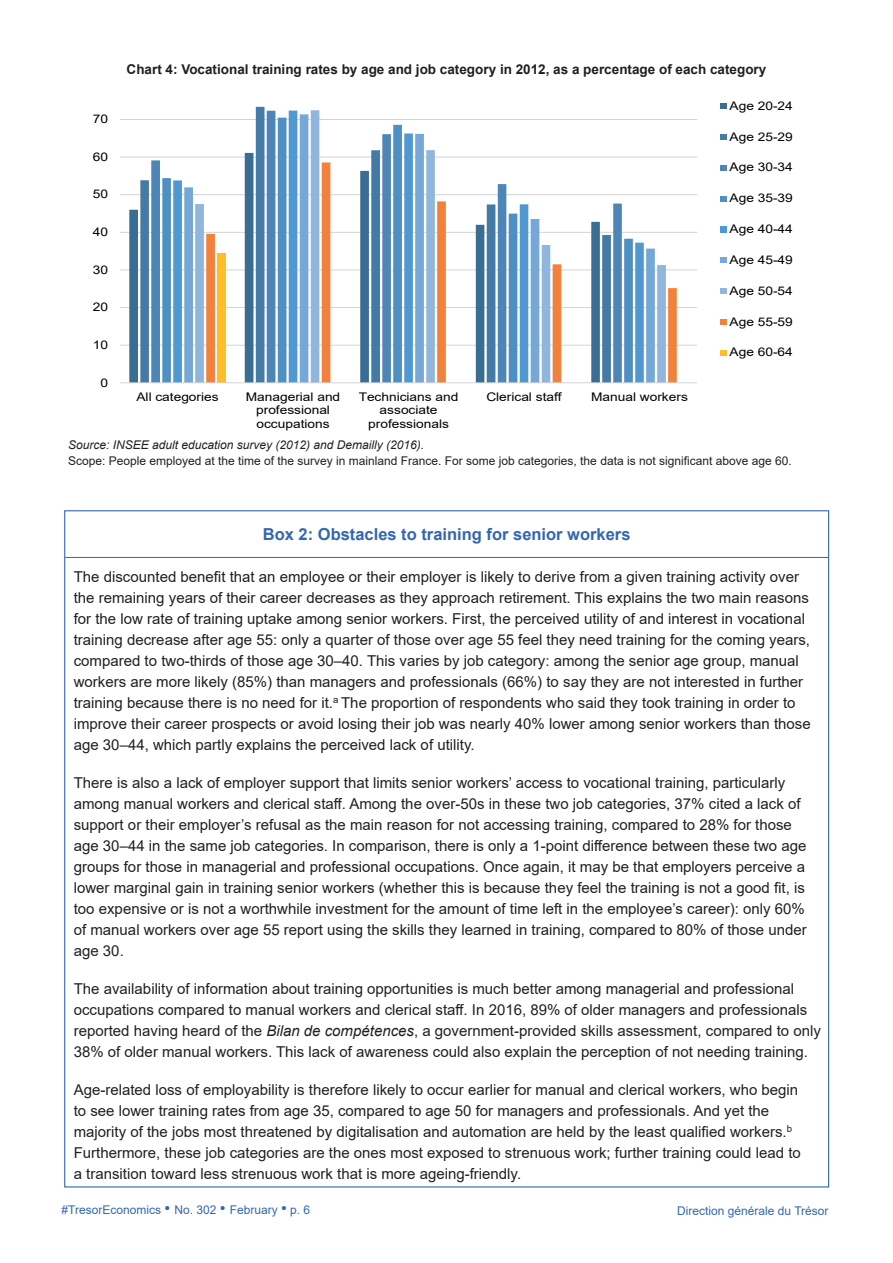
<style>
.page{position:relative;width:893px;height:1263px;background:#fff}
.page>*{position:absolute;margin:0;border:0;box-sizing:border-box;transform-origin:0 0}
.t1{font:700 16.5px "Arial";color:#3566b1}
.t2{font:15px/21px "Arial";color:#231f20}
.t3{font:700 13.5px "Arial";color:#231f20}
.t4{font:12px "Arial";color:#231f20}
.t5{font:12px "Arial";color:#3566b1}
.t6{font:italic 12px "Arial";color:#231f20}
.t7{font:11.85px/13.6px "Arial";color:#000001;text-align:center;scale:1.16 1}
.s1{font-style:italic}
.s2{font-size:16.5px}
</style>
<div class="page">
<hr style="left:120px;top:345px;width:577px;height:1px;background:#cfd1d0">
<hr style="left:120px;top:307px;width:577px;height:1px;background:#cfd1d0">
<hr style="left:120px;top:270px;width:577px;height:1px;background:#cfd1d0">
<hr style="left:120px;top:232px;width:577px;height:1px;background:#cfd1d0">
<hr style="left:120px;top:194px;width:577px;height:1px;background:#cfd1d0">
<hr style="left:120px;top:157px;width:577px;height:1px;background:#cfd1d0">
<hr style="left:120px;top:119px;width:577px;height:1px;background:#cfd1d0">
<hr style="left:120px;top:96px;width:577px;height:1px;background:#cfd1d0">
<svg style="left:129px;top:156px;width:11px;height:226px;fill:#3a6d93"></svg>
<svg style="left:140px;top:107px;width:125px;height:275px"></svg>
<svg style="left:151px;top:111px;width:22px;height:271px;fill:#4c85b6"></svg>
<svg style="left:162px;top:118px;width:11px;height:264px"></svg>
<svg style="left:173px;top:111px;width:22px;height:271px"></svg>
<svg style="left:184px;top:114px;width:11px;height:268px;fill:#77a9d8"></svg>
<svg style="left:195px;top:110px;width:471px;height:272px"></svg>
<svg style="left:206px;top:162px;width:471px;height:220px"></svg>
<div style="left:217px;top:254px;width:9px;height:129px;background:#fdbe26"></div>
<hr style="left:120px;top:382px;width:577px;height:1px;background:#cfd1d0">
<svg style="left:720px;top:103px;width:6px;height:6px"></svg>
<svg style="left:720px;top:134px;width:6px;height:6px"></svg>
<svg style="left:720px;top:165px;width:6px;height:6px"></svg>
<svg style="left:720px;top:196px;width:6px;height:5px"></svg>
<svg style="left:720px;top:226px;width:6px;height:6px"></svg>
<svg style="left:720px;top:257px;width:6px;height:6px"></svg>
<svg style="left:720px;top:288px;width:6px;height:6px"></svg>
<svg style="left:720px;top:319px;width:6px;height:6px"></svg>
<svg style="left:720px;top:350px;width:6px;height:6px"></svg>
<hr style="left:65px;top:557px;width:763px;height:1px;background:#3566b1">
<p class="t7" style="left:93px;top:112px;width:15px">70</p>
<p class="t7" style="left:93px;top:150px;width:15px">60</p>
<p class="t7" style="left:93px;top:187px;width:15px">50</p>
<p class="t7" style="left:93px;top:225px;width:15px">40</p>
<p class="t7" style="left:93px;top:263px;width:15px">30</p>
<p class="t7" style="left:93px;top:300px;width:15px">20</p>
<p class="t7" style="left:93px;top:338px;width:15px">10</p>
<p class="t7" style="left:100px;top:376px;width:8px">0</p>
<p class="t3" style="left:127px;top:59px;width:641px">Chart 4: Vocational training rates by age and job category in 2012, as a percentage of each category</p>
<p class="t7" style="left:136px;top:390px;width:72px">All categories</p>
<p class="t7" style="left:246px;top:390px;width:83px">Managerial and professional occupations</p>
<p class="t7" style="left:359px;top:390px;width:88px">Technicians and associate professionals</p>
<p class="t7" style="left:486px;top:390px;width:66px">Clerical staff</p>
<p class="t7" style="left:591px;top:390px;width:85px">Manual workers</p>
<p class="t7" style="left:730px;top:99px;width:56px">Age 20-24</p>
<p class="t7" style="left:730px;top:130px;width:56px">Age 25-29</p>
<p class="t7" style="left:730px;top:160px;width:56px">Age 30-34</p>
<p class="t7" style="left:730px;top:191px;width:56px">Age 35-39</p>
<p class="t7" style="left:730px;top:222px;width:56px">Age 40-44</p>
<p class="t7" style="left:730px;top:253px;width:56px">Age 45-49</p>
<p class="t7" style="left:730px;top:284px;width:56px">Age 50-54</p>
<p class="t7" style="left:730px;top:315px;width:56px">Age 55-59</p>
<p class="t7" style="left:730px;top:345px;width:56px">Age 60-64</p>
<p class="t6" style="left:68px;top:436px;width:358px">Source: INSEE adult education survey (2012) and Demailly (2016).</p>
<p class="t4" style="left:68px;top:452px;width:725px">Scope: People employed at the time of the survey in mainland France. For some job categories, the data is not significant above age 60.</p>
<p class="t1" style="left:263px;top:523px;width:369px">Box 2: Obstacles to training for senior workers</p>
<p class="t2" style="left:74px;top:566px;width:738px">The discounted benefit that an employee or their employer is likely to derive from a given training activity over the remaining years of their career decreases as they approach retirement. This explains the two main reasons for the low rate of training uptake among senior workers. First, the perceived utility of and interest in vocational training decrease after age 55: only a quarter of those over age 55 feel they need training for the coming years, compared to two-thirds of those age 30–40. This varies by job category: among the senior age group, manual workers are more likely (85%) than managers and professionals (66%) to say they are not interested in further training because there is no need for it.<sup>a</sup> The proportion of respondents who said they took training in order to improve their career prospects or avoid losing their job was nearly 40% lower among senior workers than those age 30–44, which partly explains the perceived lack of utility.</p>
<p class="t2" style="left:74px;top:772px;width:734px">There is also a lack of employer support that limits senior workers’ access to vocational training, particularly among manual workers and clerical staff. Among the over-50s in these two job categories, 37% cited a lack of support or their employer’s refusal as the main reason for not accessing training, compared to 28% for those age 30–44 in the same job categories. In comparison, there is only a 1-point difference between these two age groups for those in managerial and professional occupations. Once again, it may be that employers perceive a lower marginal gain in training senior workers (whether this is because they feel the training is not a good fit, is too expensive or is not a worthwhile investment for the amount of time left in the employee’s career): only 60% of manual workers over age 55 report using the skills they learned in training, compared to 80% of those under age 30.</p>
<p class="t2" style="left:74px;top:978px;width:749px">The availability of information about training opportunities is much better among managerial and professional occupations compared to manual workers and clerical staff. In 2016, 89% of older managers and professionals reported having heard of the <span class="s1">Bilan de compétences</span>, a government-provided skills assessment, compared to only 38% of older manual workers. This lack of awareness could also explain the perception of not needing training.</p>
<p class="t2" style="left:74px;top:1079px;width:729px">Age-related loss of employability is therefore likely to occur earlier for manual and clerical workers, who begin to see lower training rates from age 35, compared to age 50 for managers and professionals. And yet the majority of the jobs most threatened by digitalisation and automation are held by the least qualified workers.<sup>b </sup>Furthermore, these job categories are the ones most exposed to strenuous work; further training could lead to a transition toward less strenuous work that is more ageing-friendly.</p>
<p class="t5" style="left:62px;top:1202px;width:250px">#TresorEconomics <span class="s2">•</span> No. 302 <span class="s2">•</span> February <span class="s2">•</span> p. 6</p>
<p class="t5" style="left:677px;top:1203px;width:153px">Direction générale du Trésor</p>
</div>
